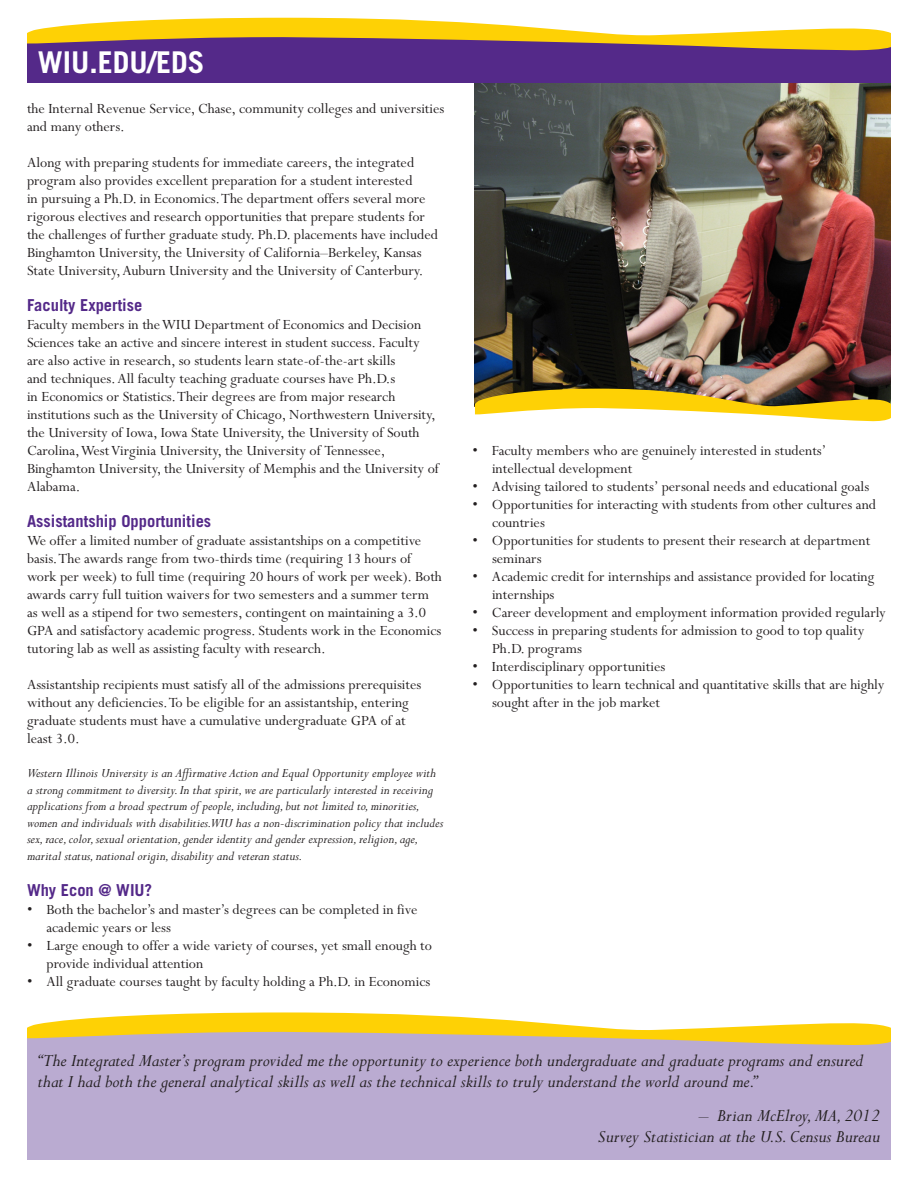
<style>
.page{position:relative;width:918px;height:1188px;background:#fff}
.page>*{position:absolute;margin:0;border:0;box-sizing:border-box;transform-origin:0 0}
.t1{font:700 30px "Trade Gothic";color:#fff}
.t2{font:italic 19.5px/21px "Perpetua";color:#231f20}
.t3{font:700 16.5px "Trade Gothic";color:#542989}
.list_1___A{font:15.75px/18px "Perpetua";color:#231f20}
.list_1{font:15.75px/18px "Perpetua";color:#231f20}
.t4{font:italic 14.25px/16.5px "Perpetua";color:#231f20}
</style>
<div class="page">
<div style="left:27px;top:1031px;width:864px;height:129px;background:#baabd1"></div>
<svg style="left:27px;top:1012px;width:864px;height:33px"></svg>
<img style="left:475px;top:82px;width:416px;height:307px">
<svg style="left:475px;top:389px;width:416px;height:33px"></svg>
<div style="left:27px;top:37px;width:864px;height:45px;background:#542989"></div>
<svg style="left:27px;top:18px;width:864px;height:33px"></svg>
<h3 class="t1" style="left:38px;top:44px;width:168px">WIU.EDU/EDS</h3>
<p class="list_1___A" style="left:27px;top:100px;width:419px">the Internal Revenue Service, Chase, community colleges and universities and many others.</p>
<p class="list_1___A" style="left:27px;top:154px;width:413px">Along with preparing students for immediate careers, the integrated program also provides excellent preparation for a student interested<br>in pursuing a Ph.D. in Economics. The department offers several more rigorous electives and research opportunities that prepare students for the challenges of further graduate study. Ph.D. placements have included Binghamton University, the University of California–Berkeley, Kansas State University, Auburn University and the University of Canterbury.</p>
<p class="t3" style="left:27px;top:294px;width:117px">Faculty Expertise</p>
<p class="list_1___A" style="left:27px;top:316px;width:414px">Faculty members in the WIU Department of Economics and Decision Sciences take an active and sincere interest in student success. Faculty are also active in research, so students learn state-of-the-art skills<br>and techniques. All faculty teaching graduate courses have Ph.D.s<br>in Economics or Statistics. Their degrees are from major research institutions such as the University of Chicago, Northwestern University, the University of Iowa, Iowa State University, the University of South Carolina, West Virginia University, the University of Tennessee, Binghamton University, the University of Memphis and the University of Alabama.</p>
<p class="t3" style="left:27px;top:510px;width:186px">Assistantship Opportunities</p>
<p class="list_1___A" style="left:27px;top:532px;width:416px">We offer a limited number of graduate assistantships on a competitive basis. The awards range from two-thirds time (requiring 13 hours of work per week) to full time (requiring 20 hours of work per week). Both awards carry full tuition waivers for two semesters and a summer term as well as a stipend for two semesters, contingent on maintaining a 3.0<br>GPA and satisfactory academic progress. Students work in the Economics tutoring lab as well as assisting faculty with research.</p>
<p class="list_1___A" style="left:27px;top:676px;width:396px">Assistantship recipients must satisfy all of the admissions prerequisites without any deficiencies. To be eligible for an assistantship, entering graduate students must have a cumulative undergraduate GPA of at least 3.0.</p>
<p class="t4" style="left:27px;top:765px;width:418px">Western Illinois University is an Affirmative Action and Equal Opportunity employee with a strong commitment to diversity. In that spirit, we are particularly interested in receiving applications from a broad spectrum of people, including, but not limited to, minorities, women and individuals with disabilities.WIU has a non-discrimination policy that includes sex, race, color, sexual orientation, gender identity and gender expression, religion, age, marital status, national origin, disability and veteran status.</p>
<p class="t3" style="left:27px;top:879px;width:127px">Why Econ @ WIU?</p>
<p class="list_1___A" style="left:46px;top:901px;width:373px;text-indent:-19px">• Both the bachelor’s and master’s degrees can be completed in five academic years or less</p>
<p class="list_1___A" style="left:46px;top:937px;width:387px;text-indent:-19px">• Large enough to offer a wide variety of courses, yet small enough to provide individual attention</p>
<p class="list_1___A" style="left:27px;top:973px;width:405px">• All graduate courses taught by faculty holding a Ph.D. in Economics</p>
<p class="list_1" style="left:492px;top:442px;width:336px;text-indent:-20px">• Faculty members who are genuinely interested in students’ intellectual development</p>
<p class="list_1" style="left:472px;top:478px;width:398px">• Advising tailored to students’ personal needs and educational goals</p>
<p class="list_1" style="left:492px;top:496px;width:386px;text-indent:-20px">• Opportunities for interacting with students from other cultures and countries</p>
<p class="list_1" style="left:492px;top:532px;width:380px;text-indent:-20px">• Opportunities for students to present their research at department seminars</p>
<p class="list_1" style="left:492px;top:568px;width:384px;text-indent:-20px">• Academic credit for internships and assistance provided for locating internships</p>
<p class="list_1" style="left:472px;top:604px;width:415px">• Career development and employment information provided regularly</p>
<p class="list_1" style="left:492px;top:622px;width:374px;text-indent:-20px">• Success in preparing students for admission to good to top quality<br>Ph.D. programs</p>
<p class="list_1" style="left:472px;top:658px;width:194px">• Interdisciplinary opportunities</p>
<p class="list_1___A" style="left:492px;top:676px;width:394px;text-indent:-20px">• Opportunities to learn technical and quantitative skills that are highly sought after in the job market</p>
<p class="t2" style="left:38px;top:1050px;width:827px">“The Integrated Master’s program provided me the opportunity to experience both undergraduate and graduate programs and ensured that I had both the general analytical skills as well as the technical skills to truly understand the world around me.”</p>
<p class="t2" style="left:598px;top:1106px;width:284px;text-align:right">– Brian McElroy, MA, 2012<br>Survey Statistician at the U.S. Census Bureau</p>
</div>
